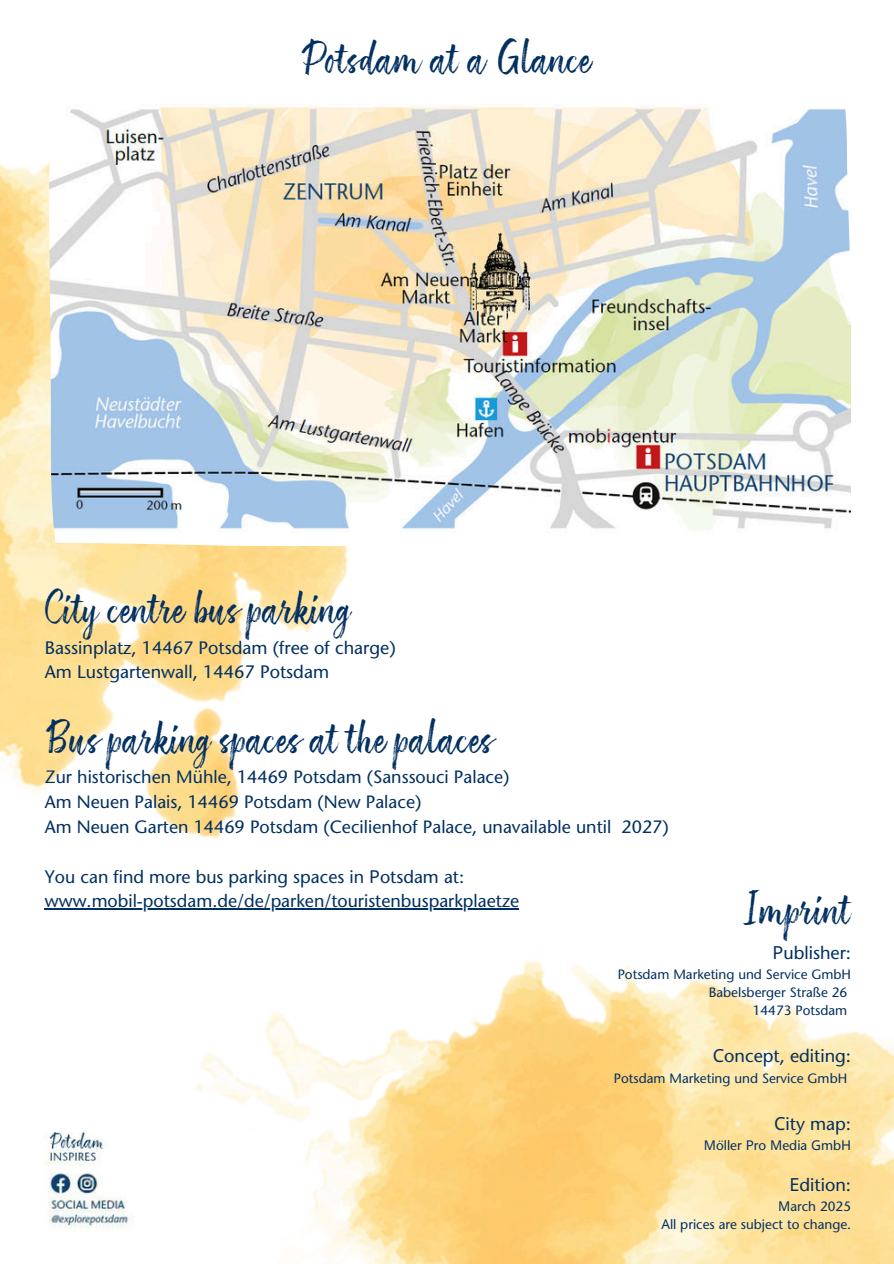
<style>
.page{position:relative;width:894px;height:1264px;background:#fff}
.page>*{position:absolute;margin:0;border:0;box-sizing:border-box;transform-origin:0 0}
.t1{font:40.5px "ATS Script";color:#023061}
.t2{font:500 18px/24.8px "Stone Sans Std";color:#023061}
.t3{font:18px "Stone Sans Std Phonetic";color:#023061}
.t4{font:500 17.85px/24.8px "Stone Sans Std";color:#023061}
.t5{font:17.85px/24.8px "Stone Sans Std Phonetic";color:#023061}
.t6{font:500 13.5px/18px "Stone Sans Std";color:#023061;text-align:right}
.t7{font:13.5px/18px "Stone Sans Std Phonetic";color:#023061;text-align:right}
.s1{font-family:"Noto Sans"}
.s2{font-family:"Stone Sans Std";font-weight:500}
</style>
<div class="page">
<img style="left:0;top:162px;width:348px;height:676px">
<img style="left:49px;top:104px;width:801px;height:441px">
<img style="left:196px;top:961px;width:697px;height:302px">
<img style="left:45px;top:1132px;width:61px;height:34px">
<img style="left:48px;top:1173px;width:84px;height:54px">
<hr style="left:45px;top:908px;width:474px;height:1px;background:#023061">
<h1 class="t1" style="left:301px;top:35px;width:292px">Potsdam at a Glance</h1>
<h1 class="t1" style="left:45px;top:585px;width:307px">City centre bus parking</h1>
<p class="t2" style="left:45px;top:635px;width:352px">Bassinplatz, 14467 Potsdam (free of charge)<br>Am Lustgartenwall, 14467 Potsdam</p>
<h1 class="t1" style="left:46px;top:715px;width:449px">Bus parking spaces at the palaces</h1>
<p class="t4" style="left:45px;top:764px;width:625px">Zur historischen Mühle, 14469 Potsdam (Sanssouci Palace)<br>Am Neuen Palais, 14469 Potsdam (New Palace)<br>Am Neuen Garten 14469 Potsdam (Cecilienhof Palace, unavailable until 2027)</p>
<p class="t5" style="left:45px;top:864px;width:475px"><span class="s1">Y</span>ou can find more bus parking spaces in <span class="s1">P</span>otsdam at: www.mobil-potsdam.de/de/parken/touristenbusparkplaetze</p>
<h1 class="t1" style="left:743px;top:886px;width:109px">Imprint</h1>
<p class="t3" style="left:772px;top:942px;width:80px"><span class="s1">P</span>ublisher:</p>
<p class="t6" style="left:617px;top:965px;width:235px">Potsdam Marketing und Service GmbH<br>Babelsberger Straße 26<br>14473 Potsdam</p>
<p class="t3" style="left:712px;top:1045px;width:140px"><span class="s1">C</span>oncept, editing:</p>
<p class="t6" style="left:613px;top:1068px;width:235px">Potsdam Marketing und Service GmbH</p>
<p class="t3" style="left:773px;top:1113px;width:78px"><span class="s1">C</span>ity map:</p>
<p class="t7" style="left:703px;top:1136px;width:149px"><span class="s1">M</span>öller <span class="s1">P</span>ro <span class="s1">M</span>edia <span class="s1">G</span>mb<span class="s1">H</span></p>
<p class="t3" style="left:789px;top:1173px;width:63px"><span class="s1">E</span>dition:</p>
<p class="t7" style="left:661px;top:1197px;width:191px"><span class="s1">M</span>arch <span class="s2">2025<br></span><span class="s1">A</span>ll prices are subject to change.</p>
</div>
